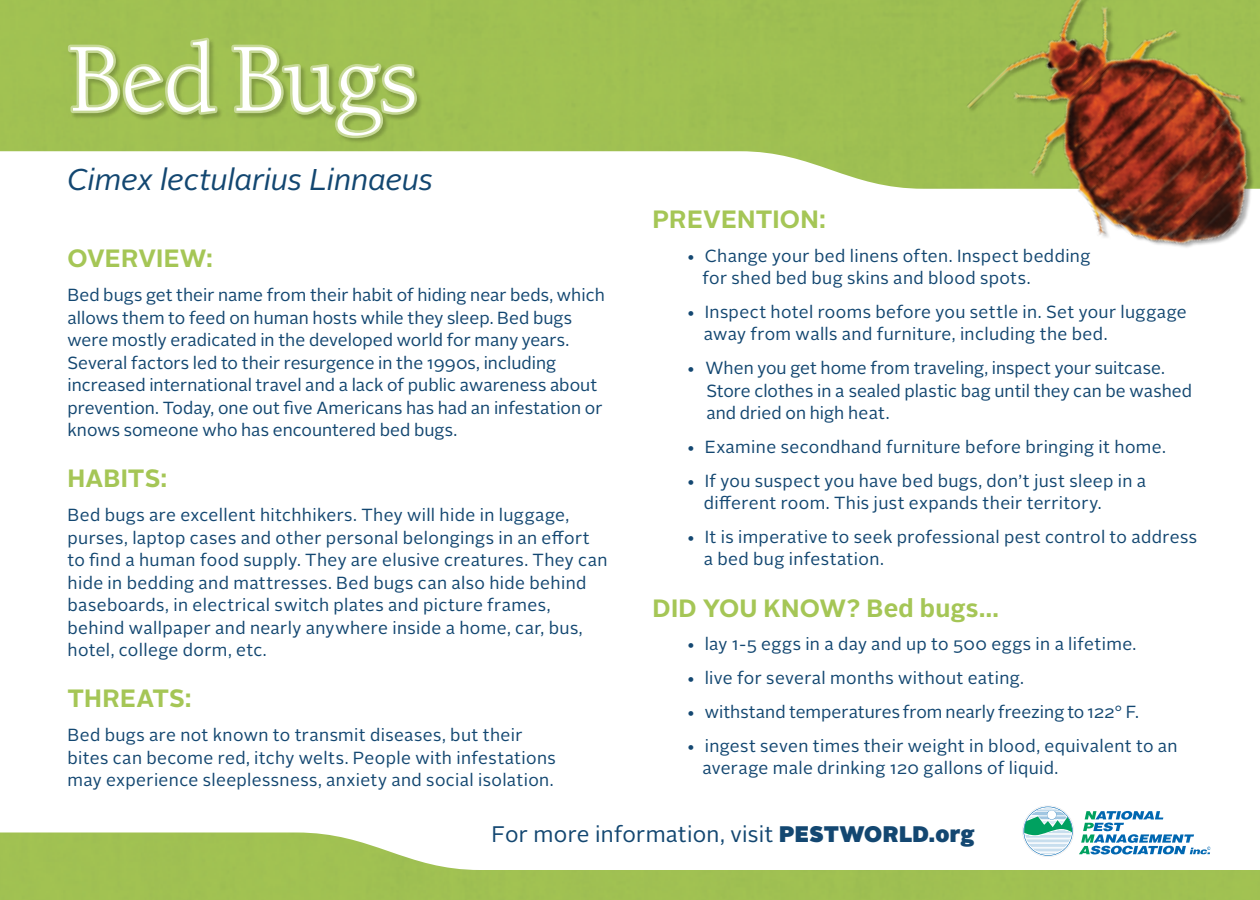
<style>
.page{position:relative;width:1260px;height:900px;background:#fff}
.page>*{position:absolute;margin:0;border:0;box-sizing:border-box;transform-origin:0 0}
.t1{font:100px "Berkeley";letter-spacing:-.015em;color:#fff}
.t2{font:italic 30px "Alright Sans";letter-spacing:-.005em;color:#134771}
.t3{font:700 25px "Alright Sans";letter-spacing:.005em;color:#a5c656}
.t4{font:22.5px "Alright Sans";letter-spacing:.01em;color:#134771}
.t5{font:17.5px/22.5px "Alright Sans";letter-spacing:.02em;color:#134771}
.t6{font:17.5px/22.5px "Alright Sans";color:#134771}
.s1{font-weight:900}
</style>
<div class="page">
<img style="left:0;top:0;width:946px;height:189px">
<img style="left:0;top:832px;width:1260px;height:68px">
<div style="left:68px;top:38px;width:355px;height:106px;background:#a0c152"></div>
<svg style="left:65px;top:34px;width:155px;height:83px"></svg>
<svg style="left:231px;top:44px;width:188px;height:97px"></svg>
<img style="left:946px;top:0;width:314px;height:248px">
<svg style="left:1022px;top:806px;width:189px;height:54px"></svg>
<p class="t1" style="left:68px;top:27px;width:351px">Bed Bugs</p>
<p class="t2" style="left:68px;top:159px;width:367px">Cimex lectularius Linnaeus</p>
<p class="t3" style="left:68px;top:241px;width:147px">OVERVIEW:</p>
<p class="t6" style="left:68px;top:284px;width:539px">Bed bugs get their name from their habit of hiding near beds, which allows them to feed on human hosts while they sleep. Bed bugs were mostly eradicated in the developed world for many years.<br>Several factors led to their resurgence in the 1990s, including increased international travel and a lack of public awareness about prevention. Today, one out five Americans has had an infestation or knows someone who has encountered bed bugs.</p>
<p class="t3" style="left:68px;top:461px;width:101px">HABITS:</p>
<p class="t5" style="left:68px;top:504px;width:541px">Bed bugs are excellent hitchhikers. They will hide in luggage, purses, laptop cases and other personal belongings in an effort to find a human food supply. They are elusive creatures. They can hide in bedding and mattresses. Bed bugs can also hide behind baseboards, in electrical switch plates and picture frames, behind wallpaper and nearly anywhere inside a home, car, bus, hotel, college dorm, etc.</p>
<p class="t3" style="left:68px;top:681px;width:125px">TH REATS:</p>
<p class="t5" style="left:68px;top:724px;width:490px">Bed bugs are not known to transmit diseases, but their bites can become red, itchy welts. People with infestations may experience sleeplessness, anxiety and social isolation.</p>
<p class="t3" style="left:652px;top:202px;width:175px">PREVENTION:</p>
<p class="t5" style="left:703px;top:244px;width:389px;text-indent:-16px">• Change your bed linens often. Inspect bedding for shed bed bug skins and blood spots.</p>
<p class="t5" style="left:704px;top:301px;width:485px;text-indent:-18px">• Inspect hotel rooms before you settle in. Set your luggage away from walls and furniture, including the bed.</p>
<p class="t6" style="left:706px;top:357px;width:487px;text-indent:-20px">• When you get home from traveling, inspect your suitcase.<br>Store clothes in a sealed plastic bag until they can be washed and dried on high heat.</p>
<p class="t5" style="left:686px;top:436px;width:481px">• Examine secondhand furniture before bringing it home.</p>
<p class="t5" style="left:704px;top:470px;width:444px;text-indent:-18px">• If you suspect you have bed bugs, don’t just sleep in a different room. This just expands their territory.</p>
<p class="t5" style="left:704px;top:526px;width:495px;text-indent:-18px">• It is imperative to seek professional pest control to address a bed bug infestation.</p>
<p class="t3" style="left:652px;top:590px;width:348px">DID YOU KNOW? BED BUGS…</p>
<p class="t5" style="left:686px;top:633px;width:452px">• lay 1-5 eggs in a day and up to 500 eggs in a lifetime.</p>
<p class="t5" style="left:686px;top:667px;width:339px">• live for several months without eating.</p>
<p class="t6" style="left:686px;top:701px;width:454px">• withstand temperatures from nearly freezing to 122° F.</p>
<p class="t5" style="left:702px;top:735px;width:477px;text-indent:-16px">• ingest seven times their weight in blood, equivalent to an average male drinking 120 gallons of liquid.</p>
<p class="t4" style="left:491px;top:819px;width:485px">For more information, visit <span class="s1">PESTWORLD.org</span></p>
</div>
